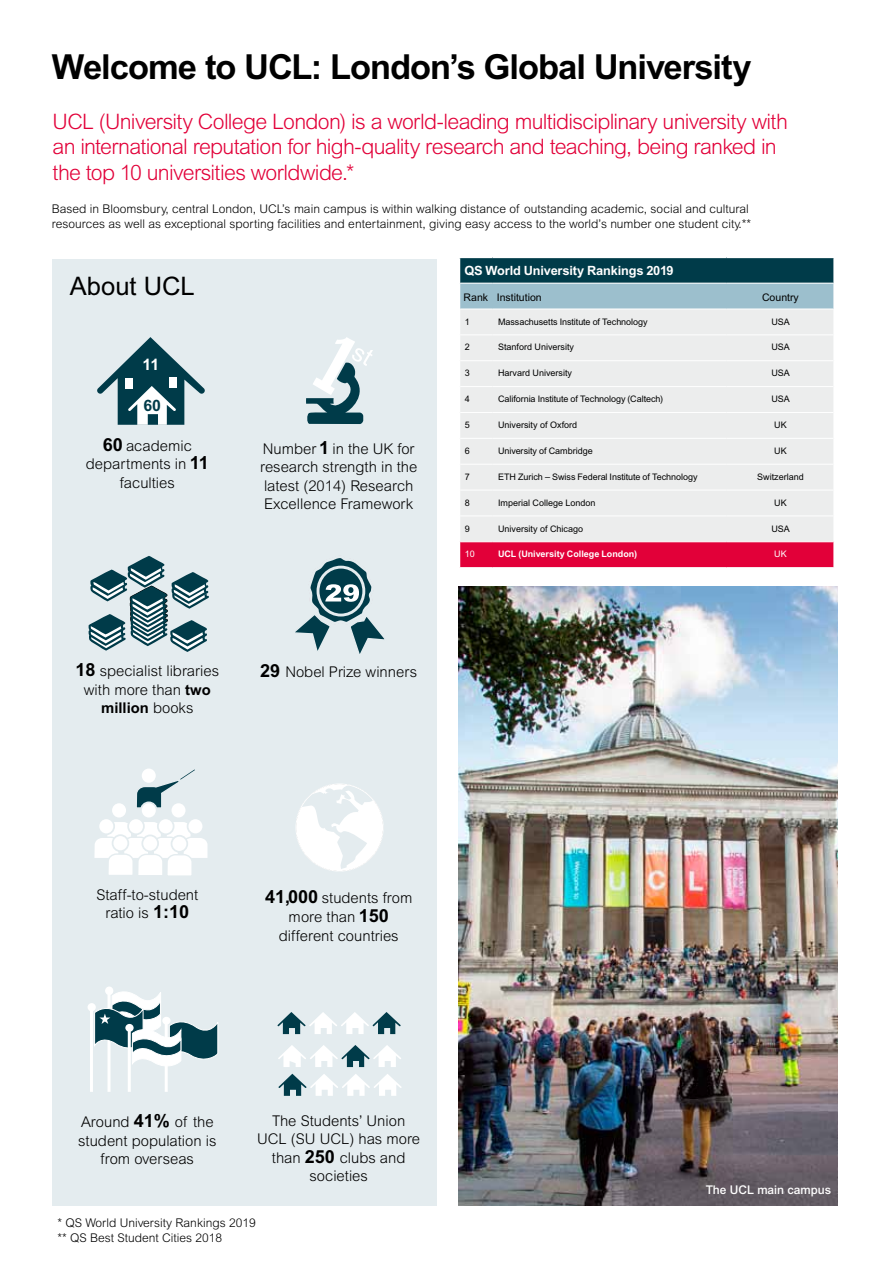
<style>
.page{position:relative;width:893px;height:1263px;background:#fff}
.page>*{position:absolute;margin:0;border:0;box-sizing:border-box;transform-origin:0 0}
.t1{font:700 34.5px "Arial MT Std";letter-spacing:-.03em;color:#000}
.t2{font:25.5px "Arial MT Std";color:#000}
.t3{font:300 21.3px/25.5px "Arial MT Std";letter-spacing:-.035em;color:#e20039}
.t4{font:700 15.75px "Arial MT Std";color:#003b49}
.t5{font:700 15.75px "Arial MT Std";color:#fff}
.t6{font:300 14.85px/18.5px "Arial MT Std";color:#000;text-align:center}
.t7{font:700 12.75px "Arial MT Std";letter-spacing:-.015em;color:#fff}
.t8{font:300 12px/15px "Arial MT Std";color:#000}
.t9{font:500 12px "Arial MT Std";color:#fff}
.t10{font:10.5px "Arial MT Std";color:#000}
.t11{font:9px "Arial MT Std";color:#000}
.t12{font:700 9px "Arial MT Std";color:#fff}
.t13{font:9px "Arial MT Std";color:#fff}
.s1{font-weight:700;font-size:18px}
.s2{font-weight:700}
</style>
<div class="page">
<img style="left:458px;top:587px;width:379px;height:618px">
<div style="left:459px;top:257px;width:375px;height:26px;background:#003b49"></div>
<div style="left:460px;top:284px;width:373px;height:25px;background:#9cbfcd"></div>
<div style="left:460px;top:310px;width:373px;height:231px;background:#eceded"></div>
<div style="left:460px;top:542px;width:373px;height:25px;background:#e20039"></div>
<hr style="left:458px;top:256px;width:34px;height:2px;background:#fff">
<hr style="left:458px;top:258px;width:2px;height:25px;background:#fff">
<hr style="left:492px;top:256px;width:235px;height:2px;background:#fff">
<hr style="left:727px;top:256px;width:108px;height:2px;background:#fff">
<hr style="left:833px;top:258px;width:2px;height:25px;background:#fff">
<hr style="left:460px;top:334px;width:32px;height:1px;background:#fff">
<hr style="left:492px;top:334px;width:235px;height:1px;background:#fff">
<hr style="left:727px;top:334px;width:106px;height:1px;background:#fff">
<hr style="left:460px;top:360px;width:32px;height:1px;background:#fff">
<hr style="left:492px;top:360px;width:235px;height:1px;background:#fff">
<hr style="left:727px;top:360px;width:106px;height:1px;background:#fff">
<hr style="left:460px;top:386px;width:32px;height:1px;background:#fff">
<hr style="left:492px;top:386px;width:235px;height:1px;background:#fff">
<hr style="left:727px;top:386px;width:106px;height:1px;background:#fff">
<hr style="left:460px;top:412px;width:32px;height:1px;background:#fff">
<hr style="left:492px;top:412px;width:235px;height:1px;background:#fff">
<hr style="left:727px;top:412px;width:106px;height:1px;background:#fff">
<hr style="left:460px;top:438px;width:32px;height:1px;background:#fff">
<hr style="left:492px;top:438px;width:235px;height:1px;background:#fff">
<hr style="left:727px;top:438px;width:106px;height:1px;background:#fff">
<hr style="left:460px;top:464px;width:32px;height:1px;background:#fff">
<hr style="left:492px;top:464px;width:235px;height:1px;background:#fff">
<hr style="left:727px;top:464px;width:106px;height:1px;background:#fff">
<hr style="left:460px;top:490px;width:32px;height:1px;background:#fff">
<hr style="left:492px;top:490px;width:235px;height:1px;background:#fff">
<hr style="left:727px;top:490px;width:106px;height:1px;background:#fff">
<hr style="left:460px;top:515px;width:32px;height:1px;background:#fff">
<hr style="left:492px;top:515px;width:235px;height:1px;background:#fff">
<hr style="left:727px;top:515px;width:106px;height:1px;background:#fff">
<div style="left:52px;top:258px;width:385px;height:947px;background:#e4ecef"></div>
<svg style="left:97px;top:337px;width:108px;height:88px"></svg>
<div style="left:125px;top:378px;width:7px;height:10px;background:#fff"></div>
<div style="left:170px;top:378px;width:7px;height:10px;background:#fff"></div>
<div style="left:140px;top:767px;width:18px;height:17px;border:2px solid #e4ecef;border-radius:50%"></div>
<div style="left:111px;top:802px;width:16px;height:16px;background:#fff;border-radius:50%"></div>
<div style="left:110px;top:801px;width:18px;height:18px;border:2px solid #e4ecef;border-radius:50%"></div>
<div style="left:141px;top:802px;width:16px;height:16px;background:#fff;border-radius:50%"></div>
<div style="left:140px;top:801px;width:18px;height:18px;border:2px solid #e4ecef;border-radius:50%"></div>
<div style="left:171px;top:802px;width:15px;height:16px;background:#fff;border-radius:50%"></div>
<div style="left:170px;top:801px;width:17px;height:18px;border:2px solid #e4ecef;border-radius:50%"></div>
<div style="left:98px;top:817px;width:17px;height:18px;border:2px solid #e4ecef;border-radius:50%"></div>
<div style="left:127px;top:817px;width:18px;height:18px;border:2px solid #e4ecef;border-radius:50%"></div>
<div style="left:157px;top:817px;width:17px;height:18px;border:2px solid #e4ecef;border-radius:50%"></div>
<div style="left:187px;top:817px;width:17px;height:18px;border:2px solid #e4ecef;border-radius:50%"></div>
<svg style="left:94px;top:820px;width:114px;height:56px"></svg>
<svg style="left:136px;top:769px;width:59px;height:40px"></svg>
<svg style="left:296px;top:784px;width:87px;height:85px"></svg>
<svg style="left:306px;top:337px;width:67px;height:87px"></svg>
<svg style="left:295px;top:558px;width:90px;height:96px"></svg>
<svg style="left:277px;top:1012px;width:124px;height:22px"></svg>
<svg style="left:278px;top:1045px;width:123px;height:22px"></svg>
<svg style="left:278px;top:1074px;width:124px;height:22px"></svg>
<svg style="left:88px;top:986px;width:130px;height:106px"></svg>
<svg style="left:89px;top:556px;width:120px;height:96px"></svg>
<h1 class="t1" style="left:52px;top:47px;width:701px">Welcome to UCL: London’s Global University</h1>
<h3 class="t3" style="left:53px;top:108px;width:737px">UCL (University College London) is a world-leading multidisciplinary university with an international reputation for high-quality research and teaching, being ranked in the top 10 universities worldwide.*</h3>
<p class="t8" style="left:52px;top:202px;width:701px">Based in Bloomsbury, central London, UCL’s main campus is within walking distance of outstanding academic, social and cultural resources as well as exceptional sporting facilities and entertainment, giving easy access to the world’s number one student city.**</p>
<p class="t7" style="left:464px;top:263px;width:211px">QS World University Rankings 2019</p>
<p class="t10" style="left:464px;top:291px;width:80px">Rank Institution</p>
<p class="t10" style="left:762px;top:291px;width:38px">Country</p>
<p class="t11" style="left:465px;top:316px;width:7px">1</p>
<p class="t11" style="left:498px;top:316px;width:151px">Massachusetts Institute of Technology</p>
<p class="t11" style="left:771px;top:316px;width:20px">USA</p>
<p class="t11" style="left:465px;top:342px;width:7px">2</p>
<p class="t11" style="left:498px;top:342px;width:78px">Stanford University</p>
<p class="t11" style="left:771px;top:342px;width:20px">USA</p>
<p class="t11" style="left:465px;top:368px;width:7px">3</p>
<p class="t11" style="left:498px;top:368px;width:76px">Harvard University</p>
<p class="t11" style="left:771px;top:368px;width:20px">USA</p>
<p class="t11" style="left:465px;top:394px;width:7px">4</p>
<p class="t11" style="left:498px;top:394px;width:167px">California Institute of Technology (Caltech)</p>
<p class="t11" style="left:771px;top:394px;width:20px">USA</p>
<p class="t11" style="left:465px;top:420px;width:7px">5</p>
<p class="t11" style="left:498px;top:420px;width:81px">University of Oxford</p>
<p class="t11" style="left:774px;top:420px;width:14px">UK</p>
<p class="t11" style="left:465px;top:446px;width:7px">6</p>
<p class="t11" style="left:498px;top:446px;width:96px">University of Cambridge</p>
<p class="t11" style="left:774px;top:446px;width:14px">UK</p>
<p class="t11" style="left:465px;top:471px;width:7px">7</p>
<p class="t11" style="left:498px;top:471px;width:201px">ETH Zurich – Swiss Federal Institute of Technology</p>
<p class="t11" style="left:757px;top:471px;width:48px">Switzerland</p>
<p class="t11" style="left:465px;top:497px;width:7px">8</p>
<p class="t11" style="left:498px;top:497px;width:99px">Imperial College London</p>
<p class="t11" style="left:774px;top:497px;width:14px">UK</p>
<p class="t11" style="left:465px;top:523px;width:7px">9</p>
<p class="t11" style="left:498px;top:523px;width:87px">University of Chicago</p>
<p class="t11" style="left:771px;top:523px;width:20px">USA</p>
<p class="t13" style="left:465px;top:549px;width:12px">10</p>
<p class="t12" style="left:498px;top:549px;width:141px">UCL (University College London)</p>
<p class="t13" style="left:774px;top:549px;width:14px">UK</p>
<h2 class="t2" style="left:70px;top:271px;width:126px">About UCL</h2>
<p class="t5" style="left:143px;top:355px;width:18px">11</p>
<p class="t4" style="left:143px;top:396px;width:19px">60</p>
<p class="t6" style="left:86px;top:436px;width:124px"><span class="s1">60</span> academic departments in <span class="s1">11 </span>faculties</p>
<p class="t6" style="left:260px;top:439px;width:159px;text-align:left">Number <span class="s1">1</span> in the UK for research strength in the latest (2014) Research<br>Excellence Framework</p>
<p class="t6" style="left:76px;top:662px;width:145px"><span class="s1">18</span> specialist libraries with more than <span class="s2">two million</span> books</p>
<p class="t6" style="left:260px;top:663px;width:158px"><span class="s1">29</span> Nobel Prize winners</p>
<p class="t6" style="left:96px;top:885px;width:103px">Staff-to-student ratio is <span class="s1">1:10</span></p>
<p class="t6" style="left:265px;top:889px;width:149px"><span class="s1">41,000</span> students from more than <span class="s1">150 </span>different countries</p>
<p class="t6" style="left:78px;top:1113px;width:140px">Around <span class="s1">41%</span> of the student population is from overseas</p>
<p class="t6" style="left:257px;top:1111px;width:165px">The Students’ Union<br>UCL (SU UCL) has more than <span class="s1">250</span> clubs and societies</p>
<p class="t8" style="left:57px;top:1215px;width:200px">* QS World University Rankings 2019 ** QS Best Student Cities 2018</p>
<p class="t9" style="left:706px;top:1182px;width:127px">The UCL main campus</p>
</div>
